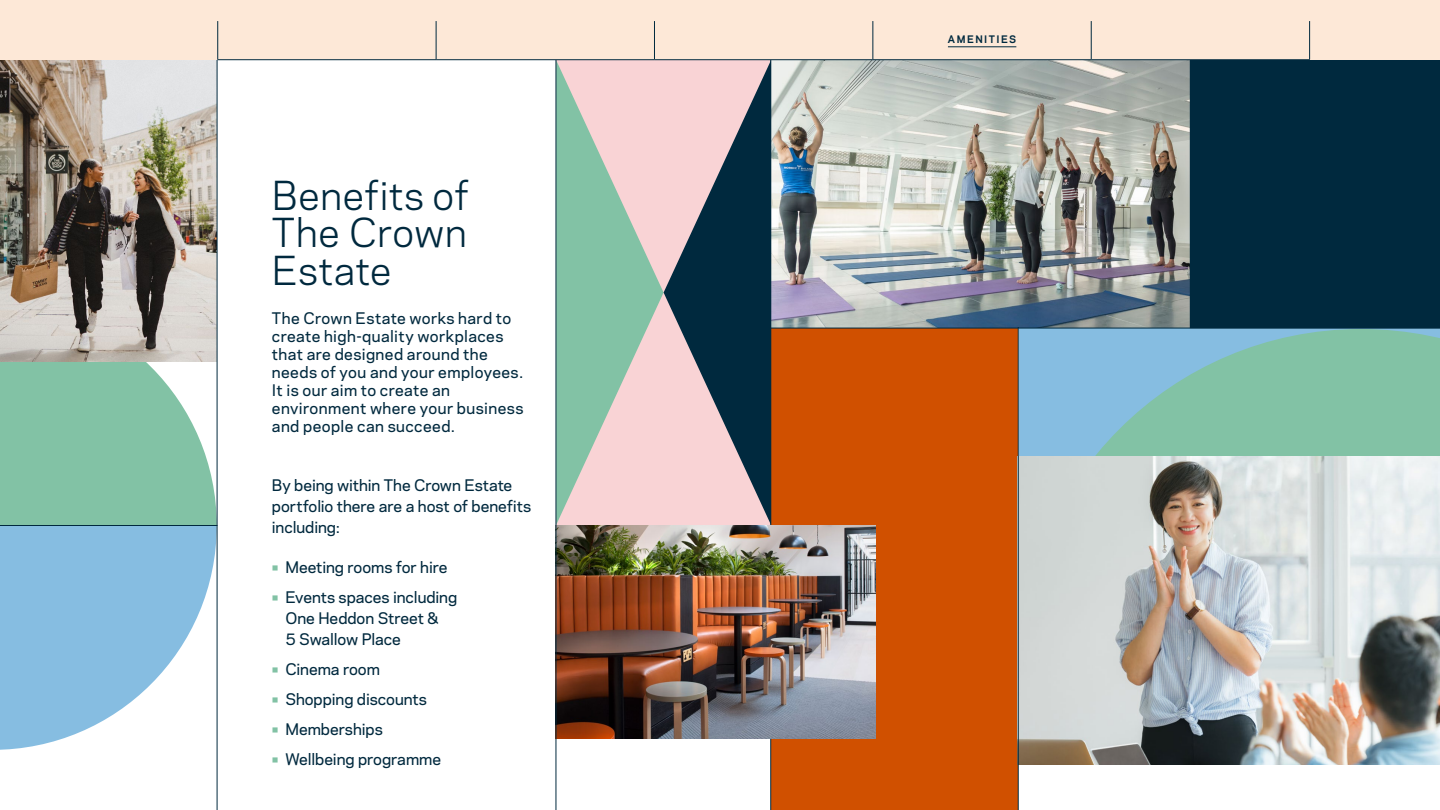
<style>
.page{position:relative;width:1440px;height:810px;background:#fff}
.page>*{position:absolute;margin:0;border:0;box-sizing:border-box;transform-origin:0 0}
.t1{font:37.5px/37.5px "Galaxie Polaris";letter-spacing:.01em;color:#00293e;text-align:justify}
.t2{font:500 15px/21px "Galaxie Polaris";color:#00293e}
.t3{font:500 15px/18px "Galaxie Polaris";letter-spacing:.025em;color:#00293e}
.t4{font:700 9.75px "Galaxie Polaris";letter-spacing:.145em;color:#00293e}
.s1{font-weight:800;color:#82c2a5}
</style>
<div class="page">
<div style="left:771px;top:328px;width:247px;height:482px;background:#d05000"></div>
<svg style="left:1019px;top:329px;width:421px;height:127px;background:#83c0bb"></svg>
<img style="left:771px;top:60px;width:419px;height:268px">
<img style="left:1019px;top:456px;width:421px;height:309px">
<svg style="left:0;top:361px;width:217px;height:164px;background:#8ec7ad"></svg>
<svg style="left:0;top:526px;width:217px;height:224px;fill:#86bde1"></svg>
<div style="left:1190px;top:60px;width:250px;height:268px;background:#00293e"></div>
<svg style="left:557px;top:60px;width:107px;height:465px;background:#becabd"></svg>
<svg style="left:664px;top:60px;width:106px;height:465px;background:#7e7f8a"></svg>
<img style="left:0;top:60px;width:217px;height:301px">
<div style="left:0;top:0;width:1440px;height:60px;background:#fde8d7"></div>
<hr style="left:217px;top:21px;width:1px;height:38px;background:#00293e">
<hr style="left:436px;top:21px;width:1px;height:38px;background:#00293e">
<hr style="left:654px;top:21px;width:1px;height:38px;background:#00293e">
<hr style="left:873px;top:21px;width:1px;height:38px;background:#00293e">
<hr style="left:1091px;top:21px;width:1px;height:38px;background:#00293e">
<hr style="left:1309px;top:21px;width:1px;height:38px;background:#00293e">
<hr style="left:217px;top:59px;width:219px;height:1px;background:#00293e">
<hr style="left:436px;top:59px;width:218px;height:1px;background:#00293e">
<hr style="left:654px;top:59px;width:219px;height:1px;background:#00293e">
<hr style="left:873px;top:59px;width:218px;height:1px;background:#00293e">
<hr style="left:1091px;top:59px;width:219px;height:1px;background:#00293e">
<hr style="left:217px;top:60px;width:1px;height:750px;background:#00293e">
<hr style="left:770px;top:60px;width:1px;height:750px;background:#00293e">
<hr style="left:1018px;top:327px;width:1px;height:483px;background:#00293e">
<img style="left:555px;top:525px;width:321px;height:214px">
<hr style="left:0;top:525px;width:217px;height:1px;background:#00293e">
<hr style="left:771px;top:328px;width:669px;height:1px;background:#00293e">
<hr style="left:556px;top:60px;width:1px;height:750px;background:#00293e">
<hr style="left:948px;top:46px;width:68px;height:1px;background:#00293e">
<h1 class="t1" style="left:272px;top:175px;width:198px">Benefits of The Crown Estate</h1>
<p class="t3" style="left:272px;top:308px;width:253px">The Crown Estate works hard to create high-quality workplaces that are designed around the needs of you and your employees.<br>It is our aim to create an environment where your business and people can succeed.</p>
<p class="t2" style="left:272px;top:474px;width:261px">By being within The Crown Estate portfolio there are a host of benefits including:</p>
<p class="t2" style="left:272px;top:556px;width:177px"><span class="s1">•</span> Meeting rooms for hire</p>
<p class="t2" style="left:285px;top:586px;width:173px;text-indent:-14px"><span class="s1">•</span> Events spaces including<br>One Heddon Street &amp;<br>5 Swallow Place</p>
<p class="t2" style="left:272px;top:658px;width:110px"><span class="s1">•</span> Cinema room</p>
<p class="t2" style="left:272px;top:688px;width:157px"><span class="s1">•</span> Shopping discounts</p>
<p class="t2" style="left:272px;top:718px;width:112px"><span class="s1">•</span> Memberships</p>
<p class="t2" style="left:272px;top:748px;width:171px"><span class="s1">•</span> Wellbeing programme</p>
<p class="t4" style="left:948px;top:32px;width:70px">AMENITIES</p>
</div>
